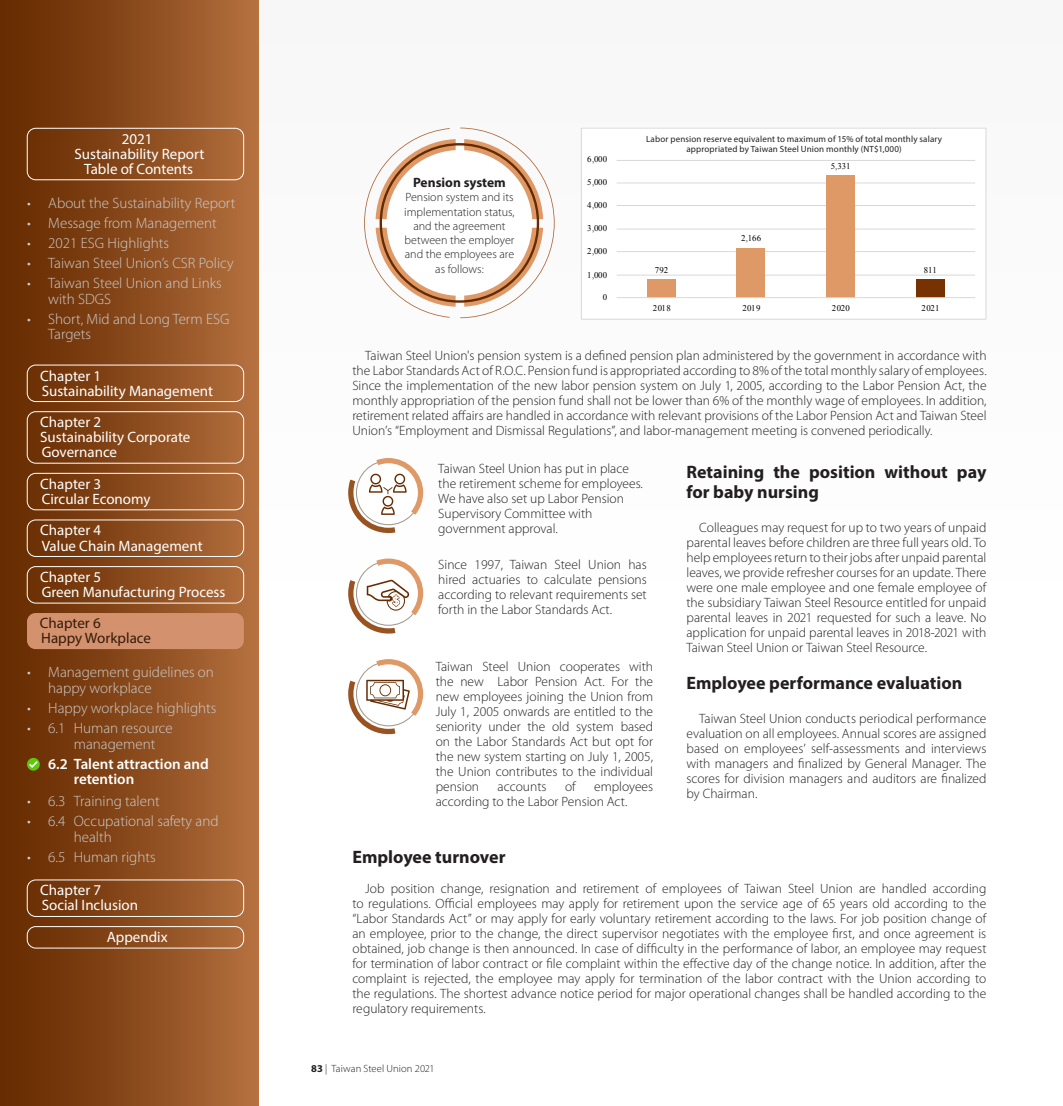
<style>
.page{position:relative;width:1063px;height:1106px;background:#fff}
.page>*{position:absolute;margin:0;border:0;box-sizing:border-box;transform-origin:0 0}
.標題{font:700 18px/19.5px "Myriad Pro";color:#231f20}
.t1{font:300 15px/15.8px "Myriad Pro";color:#ccc}
.Chapter_Ttile_0{font:15px/15px "Myriad Pro";color:#fff}
.Side_Head_2{font:600 15px/15.8px "Myriad Pro";color:#fff}
.Chapter_Ttile_6{font:15px/15px "Myriad Pro";color:#351b0a}
.Body_0{font:300 13.5px/15px "Myriad Pro";color:#231f20;text-align:justify}
.標題-2{font:300 13.5px/15px "Myriad Pro";color:#231f20}
.內文{font:700 13.5px "Myriad Pro";color:#231f20}
.內文-2{font:300 12px/14.2px "Myriad Pro";color:#231f20;text-align:center}
.t2{font:300 10.5px "Myriad Pro";letter-spacing:.005em;color:#231f20}
.t3{font:300 9.75px "ST Heiti TC";color:#000}
.內文-3{font:9px/10.5px "Myriad Pro";letter-spacing:.015em;color:#231f20;text-align:center}
.t4{font:8.85px "Times New Roman";color:#000}
.s1{font-weight:700}
</style>
<div class="page">
<svg style="left:364px;top:128px;width:191px;height:190px"></svg>
<svg style="left:348px;top:659px;width:75px;height:75px"></svg>
<svg style="left:348px;top:458px;width:75px;height:75px"></svg>
<svg style="left:348px;top:558px;width:75px;height:75px"></svg>
<hr style="left:617px;top:274px;width:358px;height:1px;background:#d9d9d9">
<hr style="left:617px;top:251px;width:358px;height:1px;background:#d9d9d9">
<hr style="left:617px;top:228px;width:358px;height:1px;background:#d9d9d9">
<hr style="left:617px;top:205px;width:358px;height:1px;background:#d9d9d9">
<hr style="left:617px;top:182px;width:358px;height:1px;background:#d9d9d9">
<hr style="left:617px;top:160px;width:358px;height:1px;background:#d9d9d9">
<div style="left:737px;top:248px;width:28px;height:50px;background:#de9967"></div>
<div style="left:827px;top:176px;width:28px;height:122px;background:#de9967"></div>
<div style="left:916px;top:279px;width:28px;height:19px;background:#783201"></div>
<div style="left:648px;top:279px;width:28px;height:19px;background:#de9967"></div>
<hr style="left:617px;top:297px;width:358px;height:1px;background:#d9d9d9">
<div style="left:581px;top:128px;width:405px;height:192px;border:1px solid #d9d9d9"></div>
<div style="left:0;top:0;width:258px;height:1106px;background:linear-gradient(to right,#622800,#b36f3e)"></div>
<div style="left:27px;top:128px;width:217px;height:52px;border:1px solid #fff;border-radius:9px"></div>
<div style="left:27px;top:365px;width:217px;height:37px;border:1px solid #fff;border-radius:9px"></div>
<div style="left:27px;top:411px;width:217px;height:52px;border:1px solid #fff;border-radius:9px"></div>
<div style="left:27px;top:473px;width:217px;height:37px;border:1px solid #fff;border-radius:9px"></div>
<div style="left:27px;top:520px;width:217px;height:36px;border:1px solid #fff;border-radius:9px"></div>
<div style="left:27px;top:566px;width:217px;height:37px;border:1px solid #fff;border-radius:9px"></div>
<div style="left:27px;top:613px;width:217px;height:36px;background:#d3916d;border-radius:9px"></div>
<div style="left:27px;top:758px;width:13px;height:12px;background:#5cc90a;border-radius:50%"></div>
<svg style="left:29px;top:761px;width:9px;height:7px"></svg>
<div style="left:27px;top:879px;width:217px;height:37px;border:1px solid #fff;border-radius:9px"></div>
<div style="left:27px;top:926px;width:217px;height:22px;border:1px solid #fff;border-radius:9px"></div>
<p class="Chapter_Ttile_0" style="left:122px;top:131px;width:32px">2021</p>
<p class="t3" style="left:653px;top:133px;width:262px">鋼聯按⽉提撥每⽉薪資總額上限15%的勞⼯退休準備⾦(仟元)</p>
<p class="Chapter_Ttile_0" style="left:74px;top:146px;width:131px;text-align:center">Sustainability Report<br>Table of Contents</p>
<p class="t1" style="left:27px;top:195px;width:210px">• About the Sustainability Report</p>
<p class="t1" style="left:27px;top:215px;width:191px">• Message from Management</p>
<p class="t1" style="left:27px;top:235px;width:144px">• 2021 ESG Highlights</p>
<p class="t1" style="left:27px;top:255px;width:208px">• Taiwan Steel Union’s CSR Policy</p>
<p class="t1" style="left:48px;top:275px;width:175px;text-indent:-21px">• Taiwan Steel Union and Links with SDGS</p>
<p class="t1" style="left:48px;top:311px;width:183px;text-indent:-21px">• Short, Mid and Long Term ESG<br>Targets</p>
<p class="Chapter_Ttile_0" style="left:40px;top:368px;width:174px">Chapter 1<br>Sustainability Management</p>
<p class="Chapter_Ttile_0" style="left:40px;top:414px;width:152px">Chapter 2<br>Sustainability Corporate<br>Governance</p>
<p class="Chapter_Ttile_0" style="left:40px;top:476px;width:112px">Chapter 3<br>Circular Economy</p>
<p class="Chapter_Ttile_0" style="left:40px;top:522px;width:164px">Chapter 4<br>Value Chain Management</p>
<p class="Chapter_Ttile_0" style="left:40px;top:569px;width:187px">Chapter 5<br>Green Manufacturing Process</p>
<p class="Chapter_Ttile_6" style="left:40px;top:615px;width:113px">Chapter 6<br>Happy Workplace</p>
<p class="t1" style="left:48px;top:664px;width:167px;text-indent:-21px">• Management guidelines on happy workplace</p>
<p class="t1" style="left:27px;top:699px;width:191px">• Happy workplace highlights</p>
<p class="t1" style="left:74px;top:719px;width:101px;text-indent:-47px">• 6.1 Human resource management</p>
<p class="Side_Head_2" style="left:74px;top:755px;width:137px;text-indent:-26px">6.2 Talent attraction and retention</p>
<p class="t1" style="left:27px;top:793px;width:134px">• 6.3 Training talent</p>
<p class="t1" style="left:74px;top:813px;width:146px;text-indent:-47px">• 6.4 Occupational safety and health</p>
<p class="t1" style="left:27px;top:849px;width:130px">• 6.5 Human rights</p>
<p class="Chapter_Ttile_0" style="left:40px;top:882px;width:99px">Chapter 7<br>Social Inclusion</p>
<p class="Chapter_Ttile_0" style="left:107px;top:929px;width:62px">Appendix</p>
<p class="內文-3" style="left:646px;top:133px;width:298px">Labor pension reserve equivalent to maximum of 15% of total monthly salary appropriated by Taiwan Steel Union monthly (NT$1,000)</p>
<p class="t4" style="left:587px;top:153px;width:22px">6,000</p>
<p class="t4" style="left:831px;top:160px;width:21px">5,331</p>
<p class="內文" style="left:413px;top:174px;width:94px">Pension system</p>
<p class="內文-2" style="left:404px;top:190px;width:112px">Pension system and its implementation status, and the agreement between the employer and the employees are as follows:</p>
<p class="t4" style="left:587px;top:176px;width:22px">5,000</p>
<p class="t4" style="left:587px;top:199px;width:22px">4,000</p>
<p class="t4" style="left:587px;top:222px;width:22px">3,000</p>
<p class="t4" style="left:741px;top:232px;width:21px">2,166</p>
<p class="t4" style="left:587px;top:245px;width:22px">2,000</p>
<p class="t4" style="left:655px;top:264px;width:15px">792</p>
<p class="t4" style="left:924px;top:264px;width:15px">811</p>
<p class="t4" style="left:587px;top:269px;width:22px">1,000</p>
<p class="t4" style="left:603px;top:291px;width:6px">0</p>
<p class="t4" style="left:653px;top:302px;width:20px">2018</p>
<p class="t4" style="left:742px;top:302px;width:20px">2019</p>
<p class="t4" style="left:832px;top:302px;width:20px">2020</p>
<p class="t4" style="left:922px;top:302px;width:20px">2021</p>
<p class="Body_0" style="left:352px;top:348px;width:636px;text-indent:13px">Taiwan Steel Union's pension system is a defined pension plan administered by the government in accordance with the Labor Standards Act of R.O.C. Pension fund is appropriated according to 8% of the total monthly salary of employees.<br>Since the implementation of the new labor pension system on July 1, 2005, according to the Labor Pension Act, the monthly appropriation of the pension fund shall not be lower than 6% of the monthly wage of employees. In addition, retirement related affairs are handled in accordance with relevant provisions of the Labor Pension Act and Taiwan Steel Union’s “Employment and Dismissal Regulations”, and labor-management meeting is convened periodically.</p>
<p class="標題-2" style="left:438px;top:461px;width:206px">Taiwan Steel Union has put in place the retirement scheme for employees.<br>We have also set up Labor Pension<br>Supervisory Committee with government approval.</p>
<p class="標題-2" style="left:438px;top:557px;width:210px;text-align:justify">Since 1997, Taiwan Steel Union has hired actuaries to calculate pensions according to relevant requirements set forth in the Labor Standards Act.</p>
<p class="標題" style="left:686px;top:461px;width:301px">Retaining the position without pay for baby nursing</p>
<p class="Body_0" style="left:686px;top:520px;width:302px;text-indent:13px">Colleagues may request for up to two years of unpaid parental leaves before children are three full years old. To help employees return to their jobs after unpaid parental leaves, we provide refresher courses for an update. There were one male employee and one female employee of the subsidiary Taiwan Steel Resource entitled for unpaid parental leaves in 2021 requested for such a leave. No application for unpaid parental leaves in 2018-2021 with Taiwan Steel Union or Taiwan Steel Resource.</p>
<p class="標題" style="left:686px;top:672px;width:277px">Employee performance evaluation</p>
<p class="Body_0" style="left:686px;top:711px;width:302px;text-indent:13px">Taiwan Steel Union conducts periodical performance evaluation on all employees. Annual scores are assigned based on employees’ self-assessments and interviews with managers and finalized by General Manager. The scores for division managers and auditors are finalized by Chairman.</p>
<p class="標題-2" style="left:436px;top:659px;width:219px;text-align:justify">Taiwan Steel Union cooperates with the new Labor Pension Act. For the new employees joining the Union from July 1, 2005 onwards are entitled to the seniority under the old system based on the Labor Standards Act but opt for the new system starting on July 1, 2005, the Union contributes to the individual pension</p>
<p class="標題-2" style="left:498px;top:779px;width:50px">accounts</p>
<p class="標題-2" style="left:565px;top:779px;width:12px">of</p>
<p class="標題-2" style="left:436px;top:779px;width:219px;text-indent:158px">employees according to the Labor Pension Act.</p>
<p class="標題" style="left:352px;top:846px;width:155px">Employee turnover</p>
<p class="Body_0" style="left:352px;top:880px;width:636px;text-indent:13px">Job position change, resignation and retirement of employees of Taiwan Steel Union are handled according to regulations. Official employees may apply for retirement upon the service age of 65 years old according to the “Labor Standards Act” or may apply for early voluntary retirement according to the laws. For job position change of an employee, prior to the change, the direct supervisor negotiates with the employee first, and once agreement is obtained, job change is then announced. In case of difficulty in the performance of labor, an employee may request for termination of labor contract or file complaint within the effective day of the change notice. In addition, after the complaint is rejected, the employee may apply for termination of the labor contract with the Union according to the regulations. The shortest advance notice period for major operational changes shall be handled according to the regulatory requirements.</p>
<p class="t2" style="left:311px;top:1062px;width:125px"><span class="s1">83</span> | Taiwan Steel Union 2021</p>
</div>
